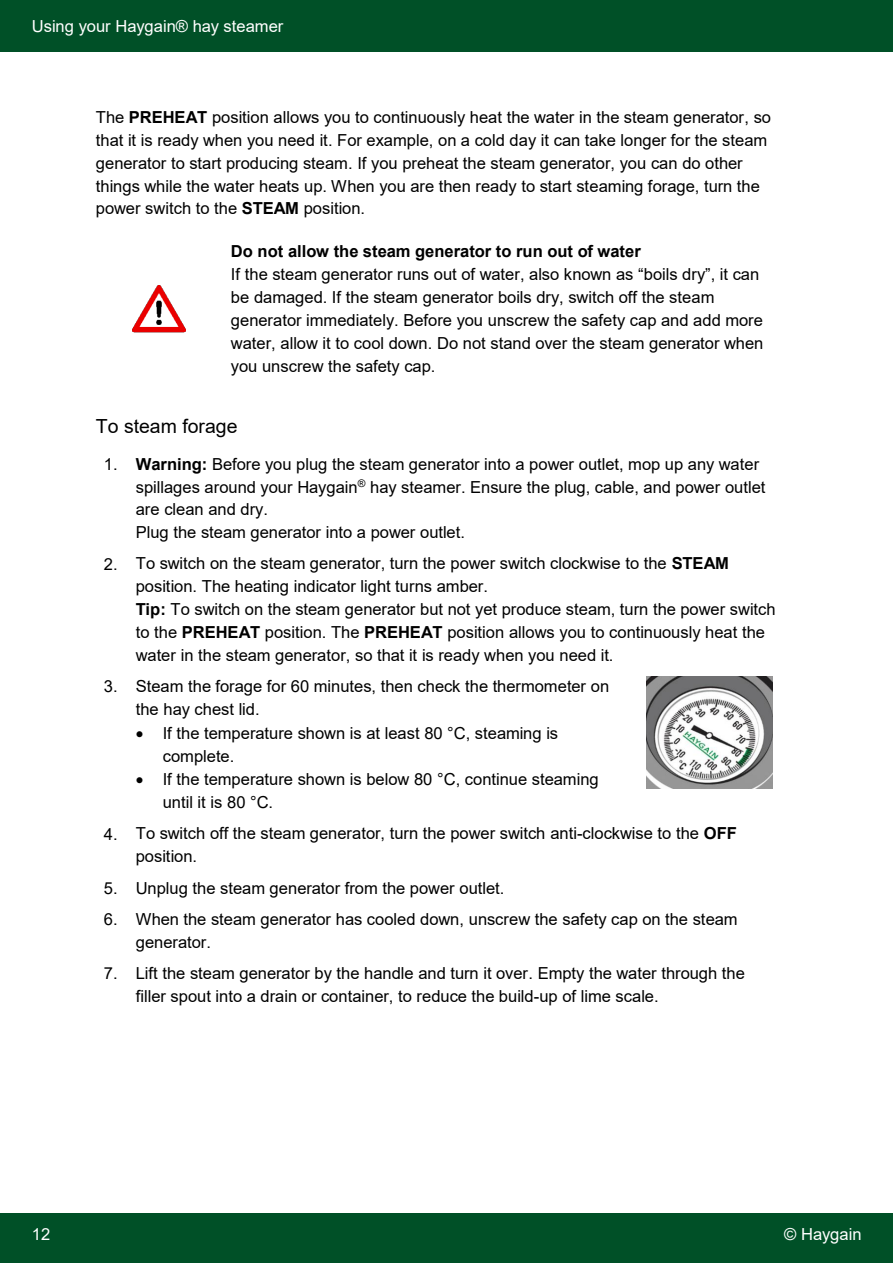
<style>
.page{position:relative;width:893px;height:1263px;background:#fff}
.page>*{position:absolute;margin:0;border:0;box-sizing:border-box;transform-origin:0 0}
.t1{font:19.5px "Arial";color:#000}
.t2{font:16.5px/22.8px "Arial";color:#000}
.t3{font:700 16.5px "Arial";color:#000}
.t4{font:16.5px "Arial";color:#fff}
.s1{font-weight:700}
</style>
<div class="page">
<div style="left:0;top:0;width:893px;height:52px;background:#005027"></div>
<div style="left:0;top:1214px;width:893px;height:49px;background:#005027"></div>
<img style="left:132px;top:285px;width:54px;height:48px">
<img style="left:646px;top:677px;width:127px;height:111px">
<p class="t4" style="left:32px;top:15px;width:253px">Using your Haygain® hay steamer</p>
<p class="t2" style="left:96px;top:106px;width:677px">The <span class="s1">PREHEAT</span> position allows you to continuously heat the water in the steam generator, so that it is ready when you need it. For example, on a cold day it can take longer for the steam generator to start producing steam. If you preheat the steam generator, you can do other things while the water heats up. When you are then ready to start steaming forage, turn the power switch to the <span class="s1">STEAM</span> position.</p>
<p class="t3" style="left:231px;top:240px;width:411px">Do not allow the steam generator to run out of water</p>
<p class="t2" style="left:231px;top:263px;width:534px">If the steam generator runs out of water, also known as “boils dry”, it can be damaged. If the steam generator boils dry, switch off the steam generator immediately. Before you unscrew the safety cap and add more water, allow it to cool down. Do not stand over the steam generator when you unscrew the safety cap.</p>
<p class="t1" style="left:96px;top:412px;width:143px">To steam forage</p>
<p class="t2" style="left:136px;top:452px;width:631px;text-indent:-32px">1. <span class="s1">Warning:</span> Before you plug the steam generator into a power outlet, mop up any water spillages around your Haygain<sup>®</sup> hay steamer. Ensure the plug, cable, and power outlet are clean and dry.<br>Plug the steam generator into a power outlet.</p>
<p class="t2" style="left:136px;top:552px;width:642px;text-indent:-32px">2. To switch on the steam generator, turn the power switch clockwise to the <span class="s1">STEAM </span>position. The heating indicator light turns amber.<br><span class="s1">Tip:</span> To switch on the steam generator but not yet produce steam, turn the power switch to the <span class="s1">PREHEAT</span> position. The <span class="s1">PREHEAT</span> position allows you to continuously heat the water in the steam generator, so that it is ready when you need it.</p>
<p class="t2" style="left:136px;top:675px;width:475px;text-indent:-32px">3. Steam the forage for 60 minutes, then check the thermometer on the hay chest lid.</p>
<p class="t2" style="left:163px;top:721px;width:397px;text-indent:-27px">• If the temperature shown is at least 80 °C, steaming is complete.</p>
<p class="t2" style="left:163px;top:768px;width:437px;text-indent:-27px">• If the temperature shown is below 80 °C, continue steaming until it is 80 °C.</p>
<p class="t2" style="left:136px;top:822px;width:603px;text-indent:-32px">4. To switch off the steam generator, turn the power switch anti-clockwise to the <span class="s1">OFF </span>position.</p>
<p class="t2" style="left:104px;top:876px;width:402px">5. Unplug the steam generator from the power outlet.</p>
<p class="t2" style="left:136px;top:907px;width:603px;text-indent:-32px">6. When the steam generator has cooled down, unscrew the safety cap on the steam generator.</p>
<p class="t2" style="left:136px;top:962px;width:611px;text-indent:-32px">7. Lift the steam generator by the handle and turn it over. Empty the water through the filler spout into a drain or container, to reduce the build-up of lime scale.</p>
<p class="t4" style="left:32px;top:1223px;width:20px">12</p>
<p class="t4" style="left:784px;top:1223px;width:79px">© Haygain</p>
</div>
